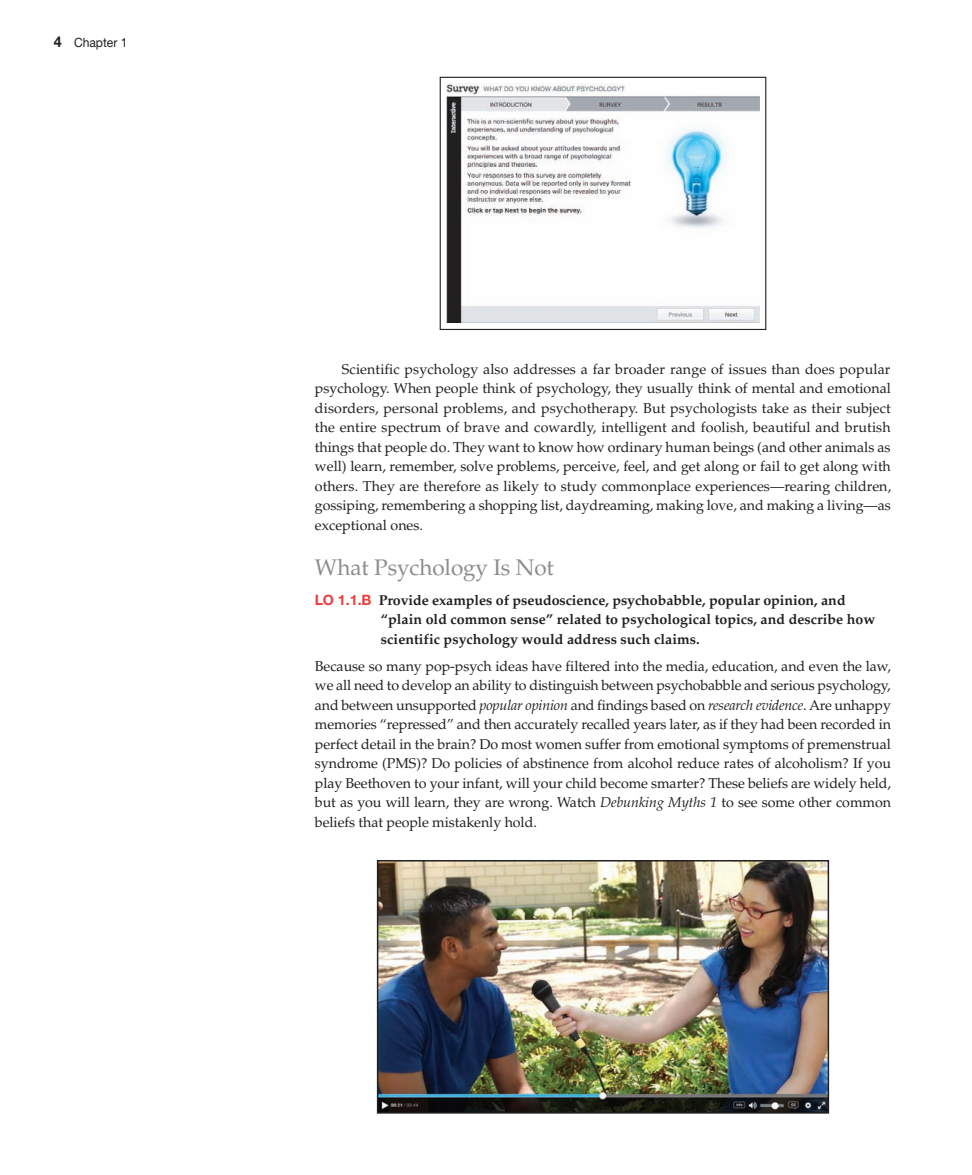
<style>
.page{position:relative;width:972px;height:1175px;background:#fff}
.page>*{position:absolute;margin:0;border:0;box-sizing:border-box;transform-origin:0 0}
.t1{font:22.5px "Palatino LT Pro";letter-spacing:-.005em;color:#8a8c8f}
.t2{font:14.25px/19.5px "Palatino LT Pro";letter-spacing:-.005em;color:#231f20;text-align:justify}
.t3{font:700 14.25px/19.5px "Palatino LT Pro";color:#231f20}
.t4{font:12.75px "Helvetica Neue LTW1 G";color:#231f20;scale:.95 1}
.s1{font-weight:700;font-size:15px}
.s2{font-family:"Helvetica Neue LTW1 G";color:#ee3d3c}
.s3{font-style:italic}
</style>
<div class="page">
<img style="left:380px;top:863px;width:446px;height:247px">
<div style="left:377px;top:860px;width:452px;height:253px;border:2px solid #231f20"></div>
<svg style="left:440px;top:77px;width:326px;height:253px"></svg>
<p class="t4" style="left:54px;top:34px;width:79px"><span class="s1">4</span> Chapter 1</p>
<p class="t2" style="left:315px;top:359px;width:578px;text-indent:27px">Scientific psychology also addresses a far broader range of issues than does popular psychology. When people think of psychology, they usually think of mental and emotional disorders, personal problems, and psychotherapy. But psychologists take as their subject the entire spectrum of brave and cowardly, intelligent and foolish, beautiful and brutish things that people do. They want to know how ordinary human beings (and other animals as well) learn, remember, solve problems, perceive, feel, and get along or fail to get along with others. They are therefore as likely to study commonplace experiences—rearing children, gossiping, remembering a shopping list, daydreaming, making love, and making a living—as exceptional ones.</p>
<p class="t1" style="left:315px;top:553px;width:240px">What Psychology Is Not</p>
<p class="t3" style="left:381px;top:590px;width:496px;text-indent:-66px"><span class="s2">LO 1.1.B</span> Provide examples of pseudoscience, psychobabble, popular opinion, and “plain old common sense” related to psychological topics, and describe how scientific psychology would address such claims.</p>
<p class="t2" style="left:315px;top:656px;width:578px">Because so many pop-psych ideas have filtered into the media, education, and even the law, we all need to develop an ability to distinguish between psychobabble and serious psychology, and between unsupported <span class="s3">popular opinion</span> and findings based on <span class="s3">research evidence</span>. Are unhappy memories “repressed” and then accurately recalled years later, as if they had been recorded in perfect detail in the brain? Do most women suffer from emotional symptoms of premenstrual syndrome (PMS)? Do policies of abstinence from alcohol reduce rates of alcoholism? If you play Beethoven to your infant, will your child become smarter? These beliefs are widely held, but as you will learn, they are wrong. Watch <span class="s3">Debunking Myths 1</span> to see some other common beliefs that people mistakenly hold.</p>
</div>
